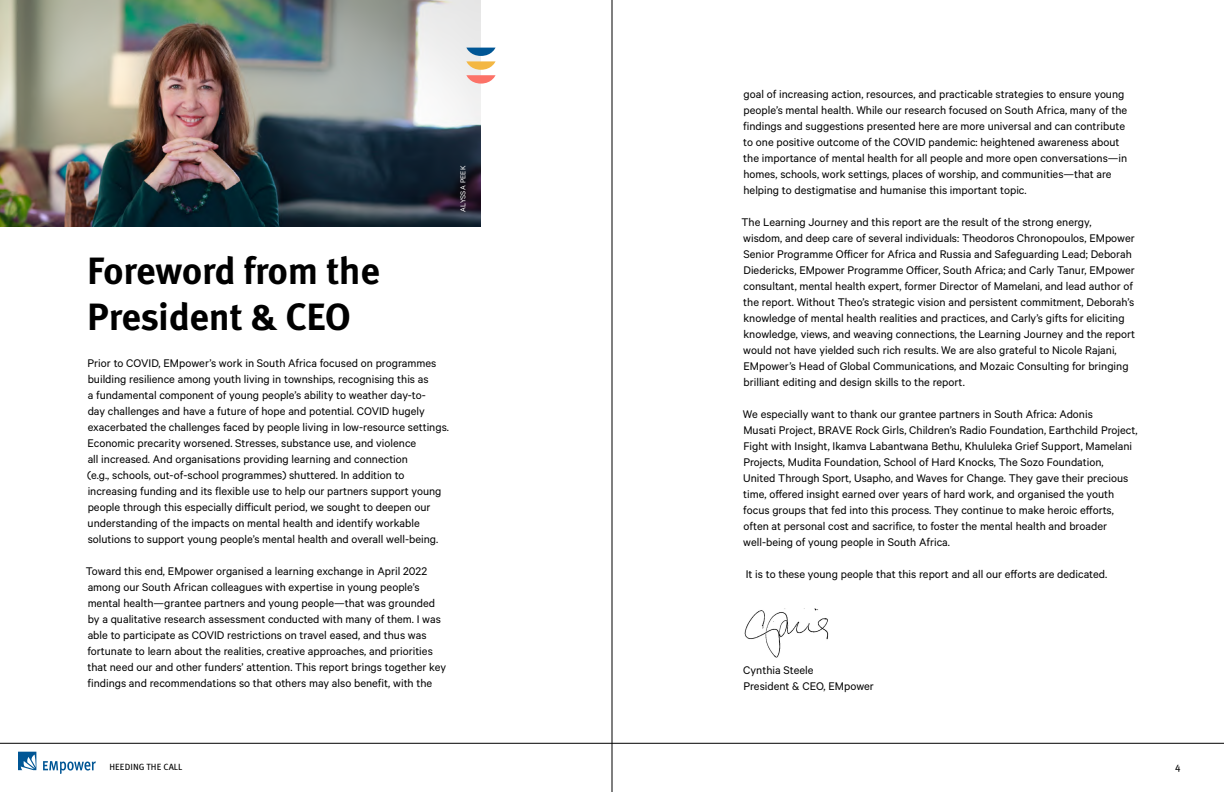
<style>
.page{position:relative;width:1224px;height:792px;background:#fff}
.page>*{position:absolute;margin:0;border:0;box-sizing:border-box;transform-origin:0 0}
.t1{font:700 38px/45.6px "Meta Pro";letter-spacing:-.01em;color:#000}
.t2{font:12.5px/16px "Calibre";color:#000}
.t3{font:10px "Meta Pro";color:#000}
.t4{font:9px "Meta Pro";letter-spacing:.01em;color:#000}
.t5{font:8px "Calibre";letter-spacing:.025em;color:#fff}
</style>
<div class="page">
<img style="left:744px;top:608px;width:85px;height:50px">
<img style="left:0;top:0;width:481px;height:226px">
<hr style="left:0;top:743px;width:1224px;height:1px;background:#000">
<svg style="left:18px;top:752px;width:18px;height:18px"></svg>
<svg style="left:43px;top:761px;width:53px;height:13px"></svg>
<hr style="left:612px;top:0;width:1px;height:792px;background:#000">
<svg style="left:466px;top:48px;width:30px;height:36px"></svg>
<p class="t5" style="left:458px;top:212px;width:48px;rotate:-90deg">ALYSSA PEEK</p>
<h1 class="t1" style="left:87px;top:250px;width:294px">Foreword from the<br>President &amp; CEO</h1>
<p class="t2" style="left:87px;top:355px;width:363px">Prior to COVID, EMpower’s work in South Africa focused on programmes building resilience among youth living in townships, recognising this as<br>a fundamental component of young people’s ability to weather day-to-<br>day challenges and have a future of hope and potential. COVID hugely exacerbated the challenges faced by people living in low-resource settings.<br>Economic precarity worsened. Stresses, substance use, and violence<br>all increased. And organisations providing learning and connection<br>(e.g., schools, out-of-school programmes) shuttered. In addition to increasing funding and its flexible use to help our partners support young people through this especially difficult period, we sought to deepen our understanding of the impacts on mental health and identify workable solutions to support young people’s mental health and overall well-being.</p>
<p class="t2" style="left:86px;top:563px;width:362px">Toward this end, EMpower organised a learning exchange in April 2022 among our South African colleagues with expertise in young people’s mental health—grantee partners and young people—that was grounded by a qualitative research assessment conducted with many of them. I was able to participate as COVID restrictions on travel eased, and thus was fortunate to learn about the realities, creative approaches, and priorities that need our and other funders’ attention. This report brings together key findings and recommendations so that others may also benefit, with the</p>
<p class="t2" style="left:743px;top:85px;width:385px">goal of increasing action, resources, and practicable strategies to ensure young people’s mental health. While our research focused on South Africa, many of the findings and suggestions presented here are more universal and can contribute to one positive outcome of the COVID pandemic: heightened awareness about the importance of mental health for all people and more open conversations—in homes, schools, work settings, places of worship, and communities—that are helping to destigmatise and humanise this important topic.</p>
<p class="t2" style="left:742px;top:213px;width:395px">The Learning Journey and this report are the result of the strong energy,<br>wisdom, and deep care of several individuals: Theodoros Chronopoulos, EMpower Senior Programme Officer for Africa and Russia and Safeguarding Lead; Deborah Diedericks, EMpower Programme Officer, South Africa; and Carly Tanur, EMpower consultant, mental health expert, former Director of Mamelani, and lead author of the report. Without Theo’s strategic vision and persistent commitment, Deborah’s knowledge of mental health realities and practices, and Carly’s gifts for eliciting knowledge, views, and weaving connections, the Learning Journey and the report would not have yielded such rich results. We are also grateful to Nicole Rajani, EMpower’s Head of Global Communications, and Mozaic Consulting for bringing brilliant editing and design skills to the report.</p>
<p class="t2" style="left:743px;top:405px;width:396px">We especially want to thank our grantee partners in South Africa: Adonis<br>Musati Project, BRAVE Rock Girls, Children’s Radio Foundation, Earthchild Project, Fight with Insight, Ikamva Labantwana Bethu, Khululeka Grief Support, Mamelani Projects, Mudita Foundation, School of Hard Knocks, The Sozo Foundation, United Through Sport, Usapho, and Waves for Change. They gave their precious time, offered insight earned over years of hard work, and organised the youth focus groups that fed into this process. They continue to make heroic efforts, often at personal cost and sacrifice, to foster the mental health and broader well-being of young people in South Africa.</p>
<p class="t2" style="left:746px;top:565px;width:363px">It is to these young people that this report and all our efforts are dedicated.</p>
<p class="t2" style="left:743px;top:661px;width:132px">Cynthia Steele<br>President &amp; CEO, EMpower</p>
<p class="t4" style="left:109px;top:761px;width:74px">HEEDING THE CALL</p>
<p class="t3" style="left:1175px;top:761px;width:7px">4</p>
</div>
